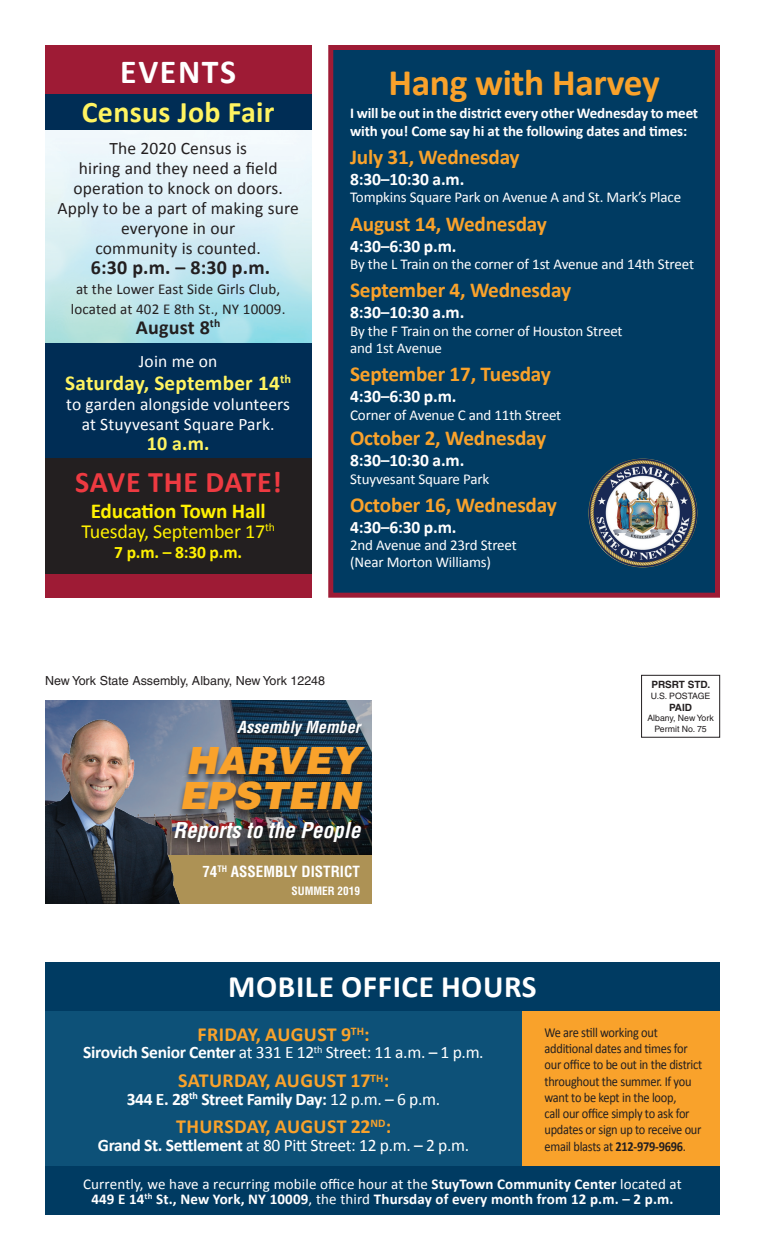
<style>
.page{position:relative;width:765px;height:1260px;background:#fff}
.page>*{position:absolute;margin:0;border:0;box-sizing:border-box;transform-origin:0 0}
.t1{font:700 37.5px "Calibri";letter-spacing:-.01em;color:#f9a22b}
.t2{font:italic 900 37.5px/35px "Helvetica";color:#f9a22b}
.t3{font:700 33.75px "Calibri";letter-spacing:.05em;color:#fff}
.t4{font:700 31.25px "Calibri";letter-spacing:.02em;color:#fff}
.t5{font:700 30px "Calibri";letter-spacing:.01em;color:#fff461}
.t6{font:700 30px "Calibri";letter-spacing:.025em;color:#ee3a41}
.t7{font:700 21.25px "Calibri";letter-spacing:-.01em;color:#f9a22b}
.t8{font:700 21.25px "Calibri";letter-spacing:.01em;color:#fff461}
.t9{font:italic 700 condensed 21.25px "Helvetica";color:#fff}
.t10{font:700 21.25px "Calibri";letter-spacing:-.01em;color:#fff101}
.t11{font:700 20px "Calibri";letter-spacing:.02em;color:#f9a22b}
.t12{font:700 20px "Calibri";letter-spacing:.01em;color:#231f20}
.t13{font:20px "Calibri";letter-spacing:-.01em;color:#fff101}
.t14{font:700 20px "Calibri";color:#fff461}
.t15{font:17.5px/20px "Calibri";letter-spacing:.01em;color:#231f20;text-align:center}
.t16{font:700 17.5px "Calibri";letter-spacing:-.015em;color:#fff}
.t17{font:17.5px "Calibri";letter-spacing:-.02em;color:#fff}
.t18{font:17.5px/20px "Calibri";letter-spacing:.01em;color:#fff;text-align:center}
.t19{font:700 17.5px "Calibri";color:#fff101}
.t20{font:italic 700 condensed 16.25px "Helvetica";color:#fff}
.t21{font:15px/17.5px "Calibri";letter-spacing:-.01em;color:#fff}
.t22{font:700 15px/15px "Calibri";letter-spacing:.01em;color:#fff;text-align:center}
.t23{font:700 15px/17.5px "Calibri";letter-spacing:-.01em;color:#fff}
.t24{font:15px/20px "Calibri";letter-spacing:.01em;color:#231f20;text-align:center}
.t25{font:700 condensed 15px "Helvetica";color:#fff}
.t26{font:13.75px/16.2px "Calibri";letter-spacing:-.02em;color:#231f20;scale:.9 1}
.t27{font:12.5px "Helvetica";color:#231f20}
.t28{font:700 condensed 11.25px "Helvetica";color:#fff}
.t29{font:700 10px "Helvetica";color:#231f20}
.t30{font:8.75px/10.5px "Helvetica";color:#231f20;text-align:center}
.s1{font-weight:700}
.s2{font-weight:400}
</style>
<div class="page">
<div style="left:45px;top:1011px;width:477px;height:155px;background:#0d5178"></div>
<div style="left:522px;top:1010px;width:198px;height:158px;background:#f9a22b"></div>
<div style="left:45px;top:962px;width:675px;height:49px;background:#003b62"></div>
<div style="left:641px;top:675px;width:79px;height:63px;border:1px solid #231f20"></div>
<div style="left:162px;top:855px;width:209px;height:49px;background:#ad9255"></div>
<svg style="left:45px;top:700px;width:326px;height:155px;background:#415770"></svg>
<img style="left:45px;top:712px;width:156px;height:192px">
<div style="left:168px;top:720px;width:202px;height:133px;background:#231f20;opacity:.75"></div>
<div style="left:45px;top:1166px;width:675px;height:49px;background:#003b62"></div>
<div style="left:331px;top:48px;width:387px;height:547px;background:#003b62"></div>
<div style="left:328px;top:45px;width:392px;height:553px;border:5px solid #9e1b35"></div>
<img style="left:588px;top:459px;width:109px;height:108px;border-radius:54px">
<div style="left:45px;top:574px;width:266px;height:24px;background:#9e1b35"></div>
<div style="left:45px;top:45px;width:266px;height:50px;background:#9e1b35"></div>
<div style="left:45px;top:94px;width:266px;height:36px;background:#002d55"></div>
<div style="left:45px;top:343px;width:266px;height:40px;background:#002d55"></div>
<div style="left:45px;top:363px;width:266px;height:43px;background:#002d55"></div>
<div style="left:45px;top:385px;width:266px;height:81px;background:#002d55"></div>
<div style="left:45px;top:459px;width:266px;height:52px;background:#231f20"></div>
<div style="left:45px;top:491px;width:266px;height:44px;background:#231f20"></div>
<div style="left:45px;top:534px;width:266px;height:40px;background:#231f20"></div>
<h2 class="t3" style="left:120px;top:50px;width:117px">EVENTS</h2>
<h3 class="t5" style="left:82px;top:93px;width:194px">Census Job Fair</h3>
<p class="t15" style="left:57px;top:138px;width:243px">The 2020 Census is<br>hiring and they need a field operation to knock on doors.<br>Apply to be a part of making sure everyone in our<br>community is counted.</p>
<h3 class="t12" style="left:91px;top:254px;width:181px">6:30 p.m. – 8:30 p.m.</h3>
<p class="t24" style="left:71px;top:279px;width:216px">at the Lower East Side Girls Club, located at 402 E 8th St., NY 10009.</p>
<h3 class="t12" style="left:136px;top:314px;width:86px">August 8<sup>th</sup></h3>
<p class="t18" style="left:139px;top:352px;width:80px">Join me on</p>
<h3 class="t8" style="left:65px;top:369px;width:227px">Saturday, September 14<sup>th</sup></h3>
<p class="t18" style="left:66px;top:394px;width:225px">to garden alongside volunteers at Stuyvesant Square Park.</p>
<h3 class="t14" style="left:147px;top:430px;width:64px">10 a.m.</h3>
<h3 class="t6" style="left:75px;top:463px;width:208px">SAVE THE DATE!</h3>
<h3 class="t10" style="left:91px;top:497px;width:176px">Education Town Hall</h3>
<h3 class="t13" style="left:81px;top:519px;width:195px">Tuesday, September 17<sup>th</sup></h3>
<p class="t19" style="left:114px;top:541px;width:129px">7 p.m. – 8:30 p.m.</p>
<h1 class="t1" style="left:389px;top:59px;width:273px">Hang with Harvey</h1>
<p class="t23" style="left:350px;top:104px;width:350px">I will be out in the district every other Wednesday to meet with you! Come say hi at the following dates and times:</p>
<h3 class="t7" style="left:350px;top:143px;width:171px">July 31, Wednesday</h3>
<p class="t16" style="left:350px;top:168px;width:116px">8:30–10:30 a.m.</p>
<p class="t21" style="left:350px;top:189px;width:333px">Tompkins Square Park on Avenue A and St. Mark’s Place</p>
<h3 class="t7" style="left:350px;top:210px;width:198px">August 14, Wednesday</h3>
<p class="t16" style="left:350px;top:235px;width:108px">4:30–6:30 p.m.</p>
<p class="t21" style="left:350px;top:255px;width:345px">By the L Train on the corner of 1st Avenue and 14th Street</p>
<h3 class="t7" style="left:350px;top:277px;width:222px">September 4, Wednesday</h3>
<p class="t16" style="left:350px;top:301px;width:116px">8:30–10:30 a.m.</p>
<p class="t21" style="left:350px;top:322px;width:274px">By the F Train on the corner of Houston Street and 1st Avenue</p>
<h3 class="t7" style="left:350px;top:361px;width:202px">September 17, Tuesday</h3>
<p class="t16" style="left:350px;top:385px;width:108px">4:30–6:30 p.m.</p>
<p class="t21" style="left:350px;top:406px;width:213px">Corner of Avenue C and 11th Street</p>
<h3 class="t7" style="left:350px;top:424px;width:198px">October 2, Wednesday</h3>
<p class="t16" style="left:350px;top:449px;width:116px">8:30–10:30 a.m.</p>
<p class="t21" style="left:350px;top:470px;width:141px">Stuyvesant Square Park</p>
<h3 class="t7" style="left:350px;top:491px;width:208px">October 16, Wednesday</h3>
<p class="t16" style="left:350px;top:516px;width:108px">4:30–6:30 p.m.</p>
<p class="t21" style="left:350px;top:537px;width:168px;line-height:16.2px">2nd Avenue and 23rd Street (Near Morton Williams)</p>
<p class="t27" style="left:45px;top:673px;width:282px">New York State Assembly, Albany, New York 12248</p>
<p class="t20" style="left:237px;top:717px;width:125px">Assembly Member</p>
<h1 class="t2" style="left:179px;top:742px;width:183px">HARVEY<br>EPSTEIN</h1>
<h3 class="t9" style="left:173px;top:816px;width:189px">Reports to the People</h3>
<p class="t25" style="left:202px;top:862px;width:159px">74<sup>TH</sup> ASSEMBLY DISTRICT</p>
<p class="t28" style="left:292px;top:884px;width:70px">SUMMER 2019</p>
<p class="t29" style="left:651px;top:679px;width:60px">PRSRT STD.</p>
<p class="t30" style="left:651px;top:691px;width:61px">U.S. POSTAGE</p>
<p class="t29" style="left:669px;top:701px;width:24px">PAID</p>
<p class="t30" style="left:647px;top:713px;width:68px">Albany, New York<br>Permit No. 75</p>
<h3 class="t4" style="left:228px;top:967px;width:310px">MOBILE OFFICE HOURS</h3>
<h3 class="t11" style="left:198px;top:1021px;width:174px">FRIDAY, AUGUST 9<sup>TH</sup>:</h3>
<p class="t17" style="left:83px;top:1042px;width:402px"><span class="s1">Sirovich Senior Center</span> at 331 E 12<sup>th</sup> Street: 11 a.m. – 1 p.m.</p>
<h3 class="t11" style="left:178px;top:1068px;width:212px">SATURDAY, AUGUST 17<sup>TH</sup>:</h3>
<p class="t16" style="left:127px;top:1088px;width:315px">344 E. 28<sup>th</sup> Street Family Day: <span class="s2">12 p.m. – 6 p.m.</span></p>
<h3 class="t11" style="left:176px;top:1114px;width:216px">THURSDAY, AUGUST 22<sup>ND</sup>:</h3>
<p class="t17" style="left:98px;top:1134px;width:373px"><span class="s1">Grand St. Settlement</span> at 80 Pitt Street: 12 p.m. – 2 p.m.</p>
<p class="t26" style="left:545px;top:1024px;width:177px">We are still working out additional dates and times for our office to be out in the district throughout the summer. If you want to be kept in the loop,<br>call our office simply to ask for updates or sign up to receive our email blasts at <span class="s1">212-979-9696</span>.</p>
<p class="t22" style="left:83px;top:1176px;width:600px"><span class="s2">Currently, we have a recurring mobile office hour at the</span> StuyTown Community Center <span class="s2">located at<br></span>449 E 14<sup>th</sup> St., New York, NY 10009<span class="s2">, the third</span> Thursday of every month from 12 p.m. – 2 p.m.</p>
</div>
